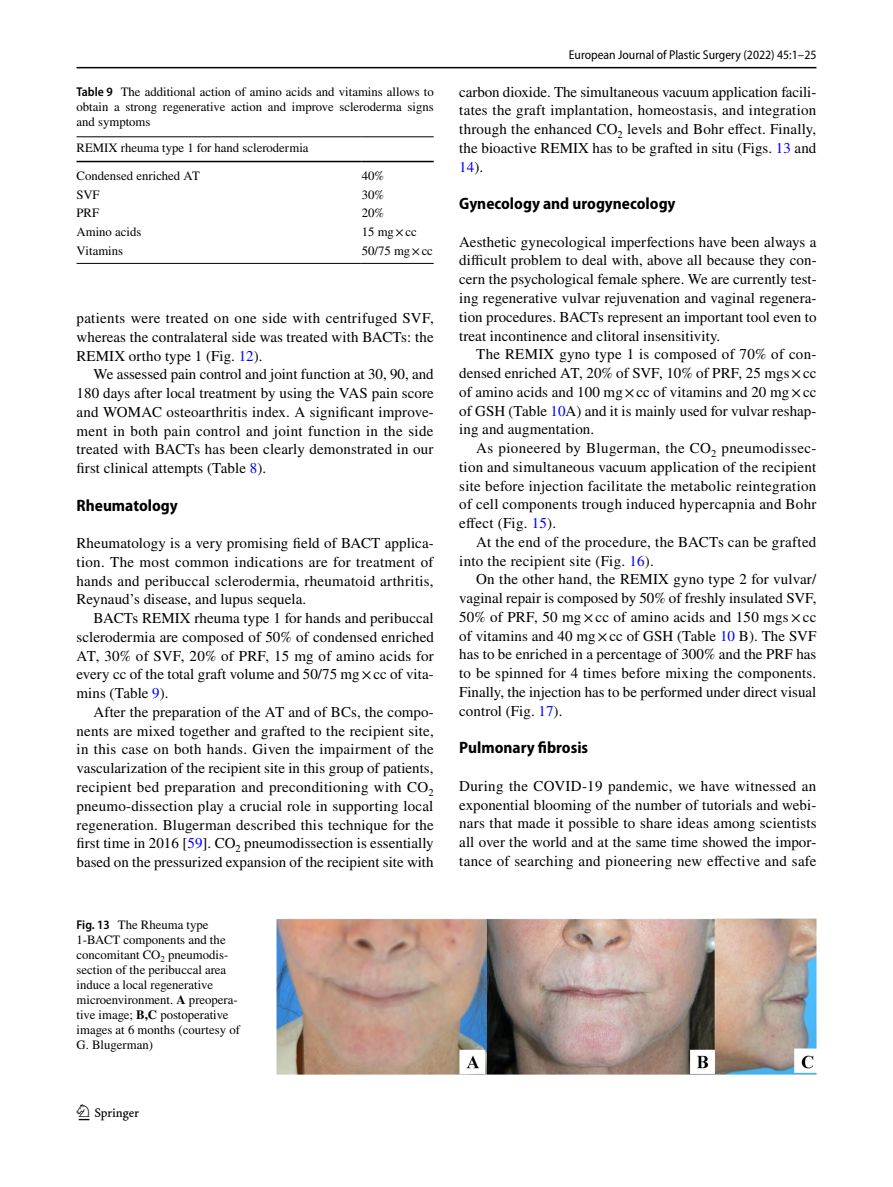
<style>
.page{position:relative;width:893px;height:1187px;background:#fff}
.page>*{position:absolute;margin:0;border:0;box-sizing:border-box;transform-origin:0 0}
.t1{font:22.5px "Springnew Regular 2";color:#000}
.t2{font:700 semi-condensed 16.5px "Myriad Pro";color:#000}
.t3{font:15px/18.8px "STIX";letter-spacing:.005em;color:#000;text-align:justify}
.t4{font:12.75px/15px "STIX";color:#000;text-align:justify}
.t5{font:semi-condensed 12.75px "Myriad Pro";color:#000}
.s1{font-family:"Myriad Pro";font-weight:600;font-stretch:semi-condensed}
.s2{color:#00f}
.s3{font-weight:700}
</style>
<div class="page">
<hr style="left:77px;top:67px;width:739px;height:1px;background:#000">
<hr style="left:77px;top:136px;width:285px;height:1px;background:#000">
<hr style="left:362px;top:136px;width:72px;height:1px;background:#000">
<hr style="left:77px;top:161px;width:285px;height:1px;background:#000">
<hr style="left:362px;top:161px;width:72px;height:1px;background:#000">
<hr style="left:77px;top:263px;width:285px;height:1px;background:#000">
<hr style="left:362px;top:263px;width:72px;height:1px;background:#000">
<img style="left:276px;top:918px;width:540px;height:155px">
<p class="t4" style="left:77px;top:85px;width:359px"><span class="s1">Table 9</span> The additional action of amino acids and vitamins allows to obtain a strong regenerative action and improve scleroderma signs and symptoms</p>
<p class="t4" style="left:77px;top:141px;width:234px">REMIX rheuma type 1 for hand sclerodermia</p>
<p class="t4" style="left:77px;top:169px;width:125px">Condensed enriched AT</p>
<p class="t4" style="left:362px;top:169px;width:24px">40%</p>
<p class="t4" style="left:77px;top:188px;width:25px">SVF</p>
<p class="t4" style="left:362px;top:188px;width:24px">30%</p>
<p class="t4" style="left:77px;top:206px;width:24px">PRF</p>
<p class="t4" style="left:362px;top:206px;width:24px">20%</p>
<p class="t4" style="left:77px;top:225px;width:66px">Amino acids</p>
<p class="t4" style="left:362px;top:225px;width:56px">15 mg×cc</p>
<p class="t4" style="left:77px;top:244px;width:48px">Vitamins</p>
<p class="t4" style="left:362px;top:244px;width:73px">50/75 mg×cc</p>
<p class="t3" style="left:77px;top:309px;width:359px">patients were treated on one side with centrifuged SVF, whereas the contralateral side was treated with BACTs: the REMIX ortho type 1 (Fig. <span class="s2">12</span>).</p>
<p class="t3" style="left:77px;top:366px;width:359px;text-indent:17px">We assessed pain control and joint function at 30, 90, and 180 days after local treatment by using the VAS pain score and WOMAC osteoarthritis index. A significant improve&shy;ment in both pain control and joint function in the side treated with BACTs has been clearly demonstrated in our first clinical attempts (Table <span class="s2">8</span>).</p>
<p class="t2" style="left:77px;top:496px;width:103px">Rheumatology</p>
<p class="t3" style="left:77px;top:534px;width:359px">Rheumatology is a very promising field of BACT applica&shy;tion. The most common indications are for treatment of hands and peribuccal sclerodermia, rheumatoid arthritis, Reynaud’s disease, and lupus sequela.</p>
<p class="t3" style="left:77px;top:609px;width:359px;text-indent:17px">BACTs REMIX rheuma type 1 for hands and peribuccal sclerodermia are composed of 50% of condensed enriched AT, 30% of SVF, 20% of PRF, 15 mg of amino acids for every cc of the total graft volume and 50/75 mg×cc of vita&shy;mins (Table <span class="s2">9</span>).</p>
<p class="t3" style="left:77px;top:703px;width:359px;text-indent:17px">After the preparation of the AT and of BCs, the compo&shy;nents are mixed together and grafted to the recipient site, in this case on both hands. Given the impairment of the vascularization of the recipient site in this group of patients, recipient bed preparation and preconditioning with CO<sub>2 </sub>pneumo-dissection play a crucial role in supporting local regeneration. Blugerman described this technique for the first time in 2016 [<span class="s2">59</span>]. CO<sub>2</sub> pneumodissection is essentially based on the pressurized expansion of the recipient site with</p>
<p class="t4" style="left:77px;top:917px;width:165px;text-align:left"><span class="s1">Fig. 13</span> The Rheuma type<br>1-BACT components and the concomitant CO<sub>2</sub> pneumodis&shy;section of the peribuccal area induce a local regenerative microenvironment. <span class="s3">A</span> preopera&shy;tive image; <span class="s3">B,C</span> postoperative images at 6 months (courtesy of<br>G. Blugerman)</p>
<h1 class="t1" style="left:79px;top:1104px;width:62px">1 3</h1>
<p class="t5" style="left:569px;top:48px;width:249px">European Journal of Plastic Surgery (2022) 45:1–25</p>
<p class="t3" style="left:459px;top:83px;width:359px">carbon dioxide. The simultaneous vacuum application facili&shy;tates the graft implantation, homeostasis, and integration through the enhanced CO<sub>2</sub> levels and Bohr effect. Finally, the bioactive REMIX has to be grafted in situ (Figs. <span class="s2">13</span> and <span class="s2">14</span>).</p>
<p class="t2" style="left:459px;top:194px;width:218px">Gynecology and urogynecology</p>
<p class="t3" style="left:459px;top:233px;width:359px">Aesthetic gynecological imperfections have been always a difficult problem to deal with, above all because they con&shy;cern the psychological female sphere. We are currently test&shy;ing regenerative vulvar rejuvenation and vaginal regenera&shy;tion procedures. BACTs represent an important tool even to treat incontinence and clitoral insensitivity.</p>
<p class="t3" style="left:459px;top:346px;width:359px;text-indent:17px">The REMIX gyno type 1 is composed of 70% of con&shy;densed enriched AT, 20% of SVF, 10% of PRF, 25 mgs×cc of amino acids and 100 mg×cc of vitamins and 20 mg×cc of GSH (Table <span class="s2">10</span>A) and it is mainly used for vulvar reshap&shy;ing and augmentation.</p>
<p class="t3" style="left:459px;top:439px;width:359px;text-indent:17px">As pioneered by Blugerman, the CO<sub>2</sub> pneumodissec&shy;tion and simultaneous vacuum application of the recipient site before injection facilitate the metabolic reintegration of cell components trough induced hypercapnia and Bohr effect (Fig. <span class="s2">15</span>).</p>
<p class="t3" style="left:459px;top:533px;width:359px;text-indent:17px">At the end of the procedure, the BACTs can be grafted into the recipient site (Fig. <span class="s2">16</span>).</p>
<p class="t3" style="left:459px;top:571px;width:359px;text-indent:17px">On the other hand, the REMIX gyno type 2 for vulvar/ vaginal repair is composed by 50% of freshly insulated SVF, 50% of PRF, 50 mg×cc of amino acids and 150 mgs×cc of vitamins and 40 mg×cc of GSH (Table <span class="s2">10</span> B). The SVF has to be enriched in a percentage of 300% and the PRF has to be spinned for 4 times before mixing the components.<br>Finally, the injection has to be performed under direct visual control (Fig. <span class="s2">17</span>).</p>
<p class="t2" style="left:459px;top:738px;width:130px">Pulmonary fibrosis</p>
<p class="t3" style="left:459px;top:777px;width:359px">During the COVID-19 pandemic, we have witnessed an exponential blooming of the number of tutorials and webi&shy;nars that made it possible to share ideas among scientists all over the world and at the same time showed the impor&shy;tance of searching and pioneering new effective and safe</p>
</div>
